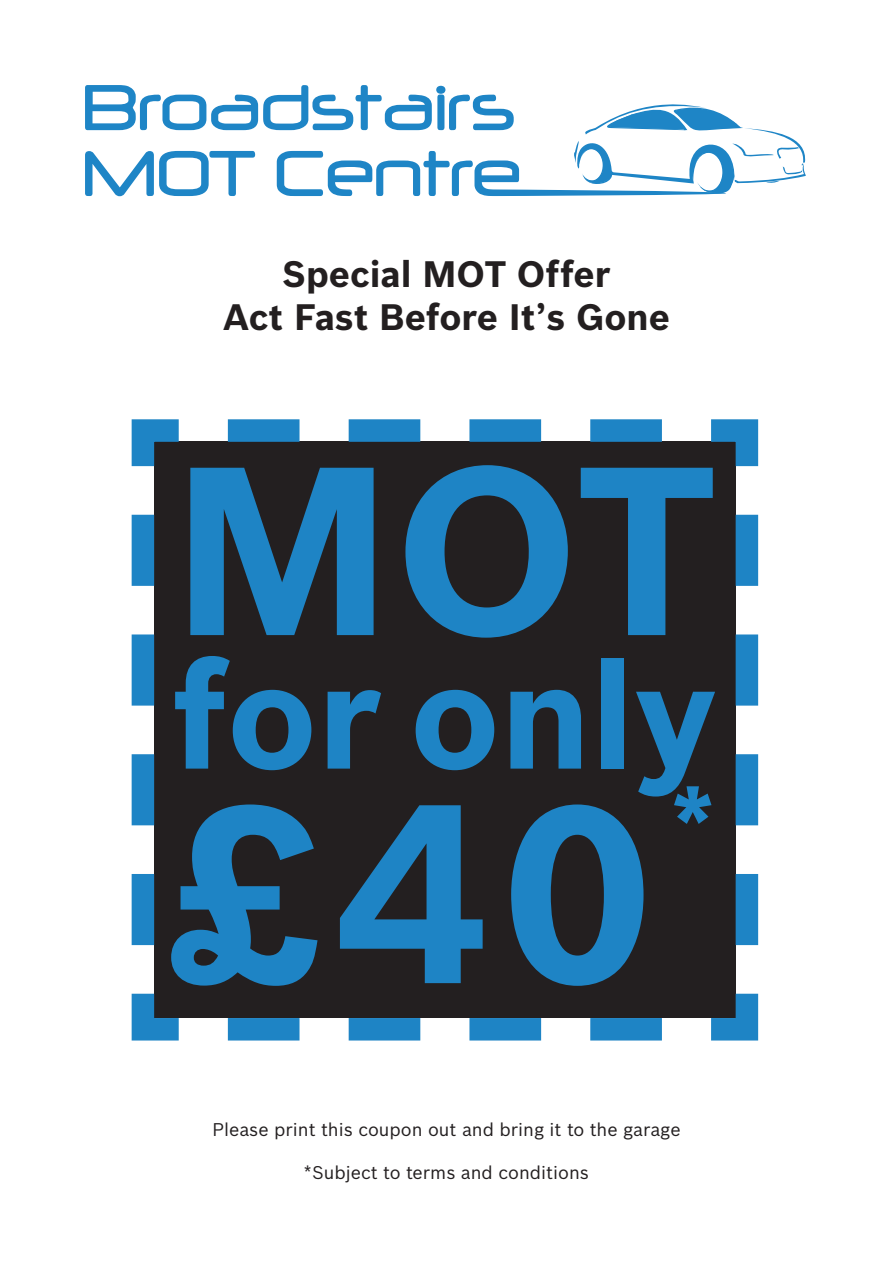
<style>
.page{position:relative;width:893px;height:1263px;background:#fff}
.page>*{position:absolute;margin:0;border:0;box-sizing:border-box;transform-origin:0 0}
.t1{font:700 246px "Bosch Sans";color:#1e84c5}
.t2{font:700 234px "Bosch Sans";color:#1e84c5}
.t3{font:700 147px "Bosch Sans";color:#1e84c5}
.t4{font:700 102px "Bosch Sans";color:#1e84c5}
.t5{font:700 36px "Bosch Sans";color:#231f20}
.t6{font:18px "Bosch Sans";color:#231f20}
</style>
<div class="page">
<svg style="left:85px;top:85px;width:721px;height:111px"></svg>
<svg style="left:131px;top:419px;width:628px;height:622px;background:#2f343a"></svg>
<p class="t5" style="left:283px;top:252px;width:329px">Special MOT Offer</p>
<p class="t5" style="left:223px;top:295px;width:448px">Act Fast Before It’s Gone</p>
<p class="t2" style="left:171px;top:405px;width:547px">MOT</p>
<p class="t3" style="left:171px;top:624px;width:547px">for only</p>
<p class="t1" style="left:171px;top:741px;width:482px">£40</p>
<p class="t4" style="left:670px;top:763px;width:48px">*</p>
<p class="t6" style="left:212px;top:1118px;width:470px">Please print this coupon out and bring it to the garage</p>
<p class="t6" style="left:304px;top:1161px;width:287px">*Subject to terms and conditions</p>
</div>
